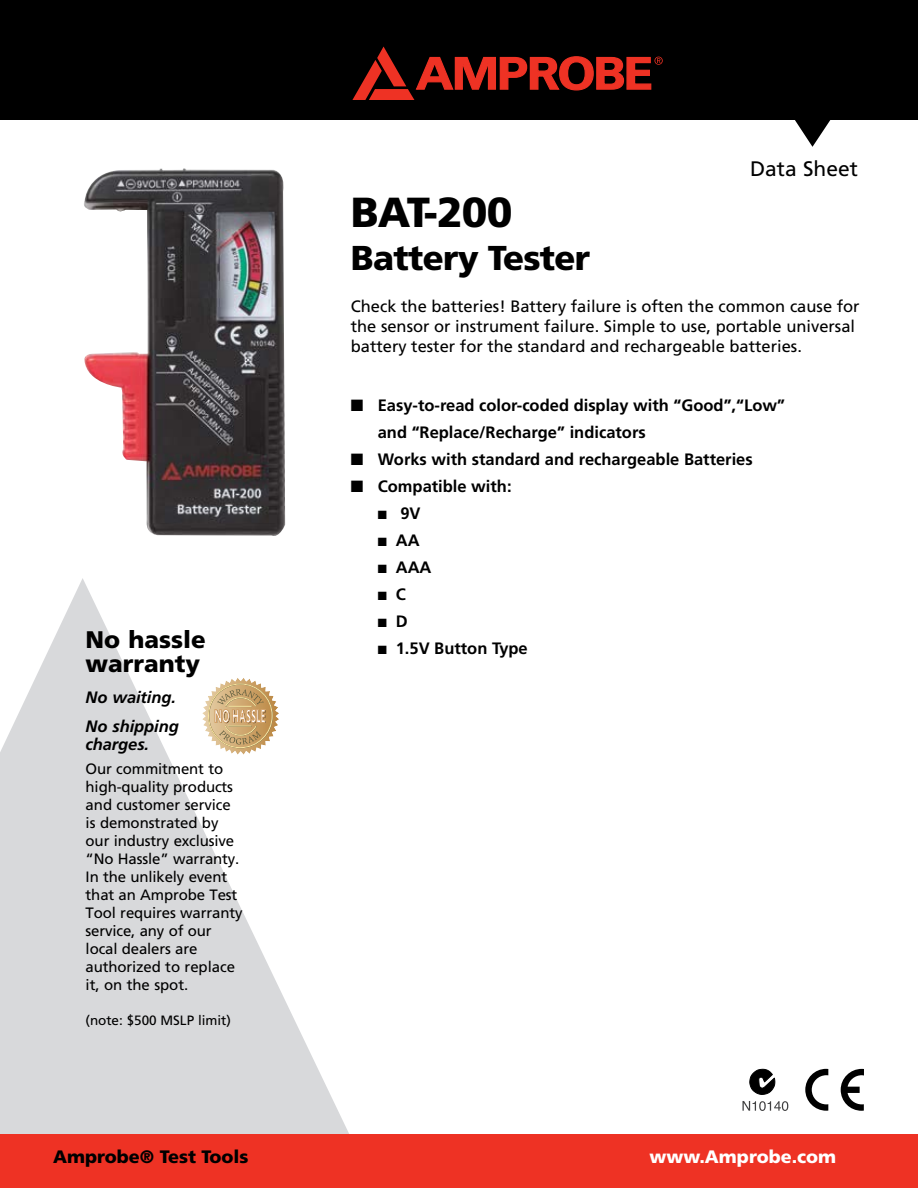
<style>
.page{position:relative;width:918px;height:1188px;background:#fff}
.page>*{position:absolute;margin:0;border:0;box-sizing:border-box;transform-origin:0 0}
.t1{font:900 42px "Frutiger";letter-spacing:-.02em;color:#000}
.t2{font:900 34.5px "Frutiger";letter-spacing:-.02em;color:#000}
.t3{font:900 24px/24px "Frutiger";color:#000}
.t4{font:21px "Frutiger";color:#000}
.t5{font:900 18px "Frutiger";color:#000}
.t6{font:900 18px "Frutiger";color:#fff}
.t7{font:16.5px/19.8px "Frutiger";color:#000}
.t8{font:700 16.5px/27px "Frutiger";color:#000}
.t9{font:italic 700 16.5px/28.5px "Frutiger";letter-spacing:-.005em;color:#000}
.t10{font:15px/18px "Frutiger";letter-spacing:-.01em;color:#000}
.t11{font:13.5px "Frutiger";letter-spacing:-.005em;color:#000}
</style>
<div class="page">
<svg style="left:0;top:578px;width:349px;height:556px;fill:#d8d9db"></svg>
<svg style="left:202px;top:678px;width:77px;height:77px"></svg>
<div style="left:0;top:1134px;width:918px;height:54px;background:#ee3224"></div>
<div style="left:0;top:0;width:918px;height:120px;background:#000"></div>
<svg style="left:795px;top:120px;width:36px;height:27px"></svg>
<svg style="left:352px;top:47px;width:311px;height:53px"></svg>
<svg style="left:841px;top:1069px;width:23px;height:42px"></svg>
<svg style="left:805px;top:1069px;width:23px;height:42px"></svg>
<svg style="left:742px;top:1069px;width:46px;height:42px"></svg>
<img style="left:84px;top:168px;width:202px;height:368px">
<h1 class="t1" style="left:351px;top:196px;width:163px">BAT-200</h1>
<h3 class="t4" style="left:750px;top:159px;width:109px">Data Sheet</h3>
<h3 class="t3" style="left:86px;top:629px;width:122px">No hassle warranty</h3>
<p class="t9" style="left:86px;top:685px;width:95px">No waiting.<br>No shipping</p>
<p class="t9" style="left:86px;top:731px;width:65px">charges.</p>
<p class="t10" style="left:86px;top:761px;width:158px">Our commitment to high-quality products and customer service is demonstrated by our industry exclusive “No Hassle” warranty.<br>In the unlikely event that an Amprobe Test<br>Tool requires warranty service, any of our local dealers are authorized to replace it, on the spot.</p>
<p class="t11" style="left:86px;top:1014px;width:147px">(note: $500 MSLP limit)</p>
<h2 class="t2" style="left:351px;top:244px;width:241px">Battery Tester</h2>
<p class="t7" style="left:351px;top:297px;width:510px">Check the batteries! Battery failure is often the common cause for the sensor or instrument failure. Simple to use, portable universal battery tester for the standard and rechargeable batteries.</p>
<p class="t8" style="left:378px;top:393px;width:409px;text-indent:-27px">■ Easy-to-read color-coded display with “Good”,“Low” and “Replace/Recharge” indicators</p>
<p class="t8" style="left:351px;top:447px;width:404px">■ Works with standard and rechargeable Batteries</p>
<p class="t8" style="left:351px;top:474px;width:162px">■ Compatible with:</p>
<p class="t8" style="left:378px;top:501px;width:44px">■ 9V</p>
<p class="t8" style="left:378px;top:528px;width:43px">■ AA</p>
<p class="t8" style="left:378px;top:555px;width:55px">■ AAA</p>
<p class="t8" style="left:378px;top:582px;width:30px">■ C</p>
<p class="t8" style="left:378px;top:609px;width:31px">■ D</p>
<p class="t8" style="left:378px;top:636px;width:152px">■ 1.5V Button Type</p>
<p class="t5" style="left:53px;top:1149px;width:197px">Amprobe® Test Tools</p>
<p class="t6" style="left:650px;top:1150px;width:188px">www.Amprobe.com</p>
</div>
